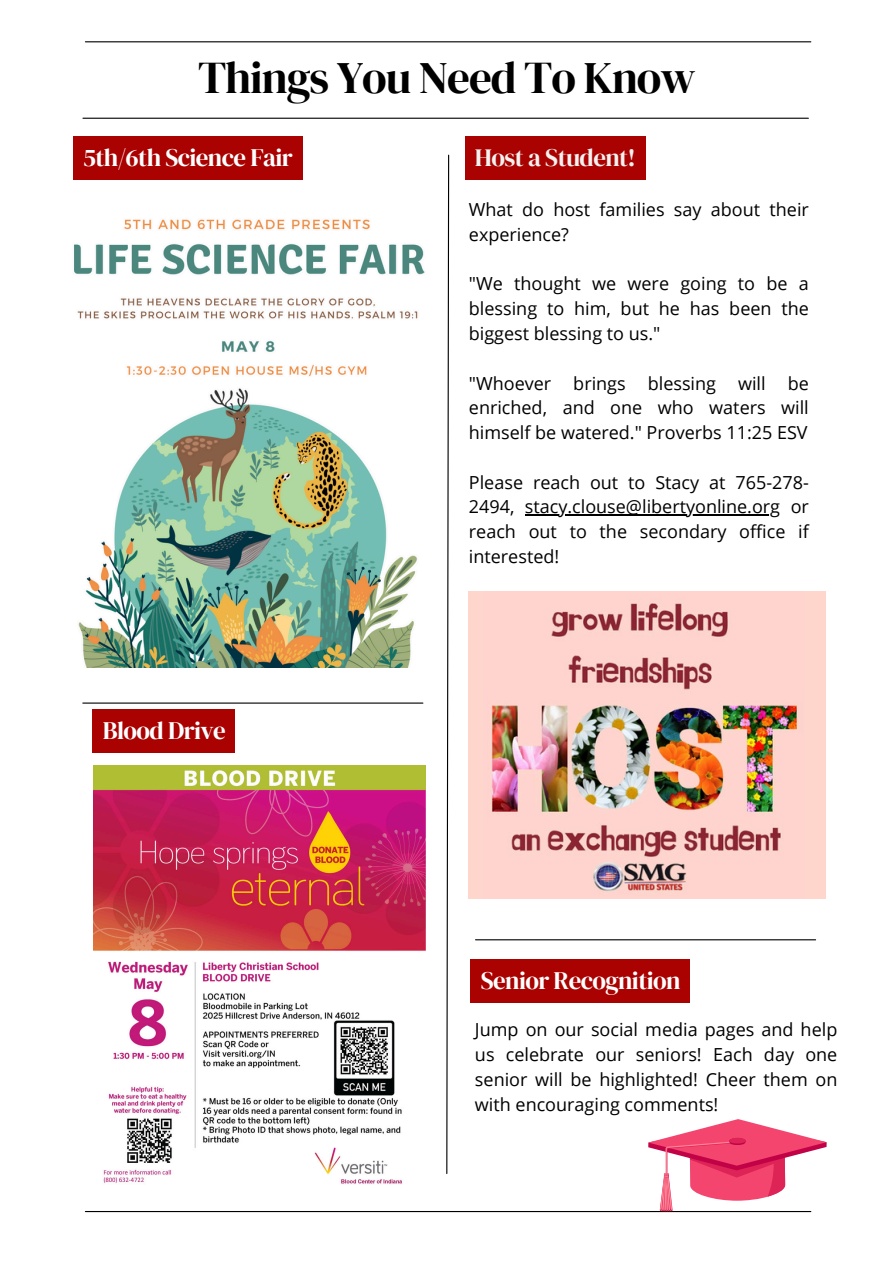
<style>
.page{position:relative;width:894px;height:1264px;background:#fff}
.page>*{position:absolute;margin:0;border:0;box-sizing:border-box;transform-origin:0 0}
.t1{font:45px "DM Serif Display";letter-spacing:-.025em;color:#000}
.t2{font:24.9px "DM Serif Display";letter-spacing:-.025em;color:#fff}
.t3{font:24.9px "DM Serif Display";letter-spacing:-.025em;color:#f1f1ef}
.t4{font:18px/24.8px "Open Sans";color:#000;text-align:justify}
</style>
<div class="page">
<hr style="left:85px;top:41px;width:725px;height:1px;background:#000">
<hr style="left:85px;top:1210px;width:725px;height:2px;background:#000">
<hr style="left:83px;top:118px;width:725px;height:1px;background:#000">
<svg style="left:446px;top:154px;width:3px;height:1020px"></svg>
<img style="left:74px;top:219px;width:351px;height:448px">
<img style="left:469px;top:591px;width:356px;height:307px">
<hr style="left:83px;top:702px;width:340px;height:1px;background:#000">
<hr style="left:475px;top:939px;width:340px;height:1px;background:#000">
<svg style="left:648px;top:1119px;width:178px;height:92px"></svg>
<svg style="left:729px;top:1138px;width:16px;height:6px"></svg>
<div style="left:729px;top:1137px;width:16px;height:6px;background:#de2357;border-radius:50%"></div>
<img style="left:93px;top:765px;width:332px;height:419px">
<div style="left:73px;top:136px;width:229px;height:44px;background:#aa0101"></div>
<div style="left:465px;top:136px;width:180px;height:44px;background:#aa0101"></div>
<hr style="left:524px;top:514px;width:256px;height:1px;background:#000">
<div style="left:470px;top:959px;width:219px;height:43px;background:#aa0101"></div>
<div style="left:93px;top:708px;width:142px;height:44px;background:#aa0101"></div>
<p class="t1" style="left:198px;top:46px;width:499px">Things You Need To Know</p>
<p class="t2" style="left:83px;top:140px;width:211px">5th/6th Science Fair</p>
<p class="t3" style="left:475px;top:140px;width:162px">Host a Student!</p>
<p class="t4" style="left:469px;top:197px;width:341px">What do host families say about their experience?</p>
<p class="t4" style="left:469px;top:271px;width:341px">"We thought we were going to be a blessing to him, but he has been the biggest blessing to us."</p>
<p class="t4" style="left:469px;top:370px;width:341px">"Whoever brings blessing will be enriched, and one who waters will himself be watered." Proverbs 11:25 ESV</p>
<h2 class="t4" style="left:469px;top:469px;width:341px">Please reach out to Stacy at 765-278-<br>2494,</h2>
<p class="t4" style="left:469px;top:494px;width:341px;text-indent:56px">stacy.clouse@libertyonline.org or reach out to the secondary office if interested!</p>
<p class="t2" style="left:103px;top:712px;width:124px">Blood Drive</p>
<h2 class="t2" style="left:480px;top:962px;width:201px">Senior Recognition</h2>
<p class="t4" style="left:475px;top:1017px;width:364px">Jump on our social media pages and help us celebrate our seniors! Each day one senior will be highlighted! Cheer them on with encouraging comments!</p>
</div>
